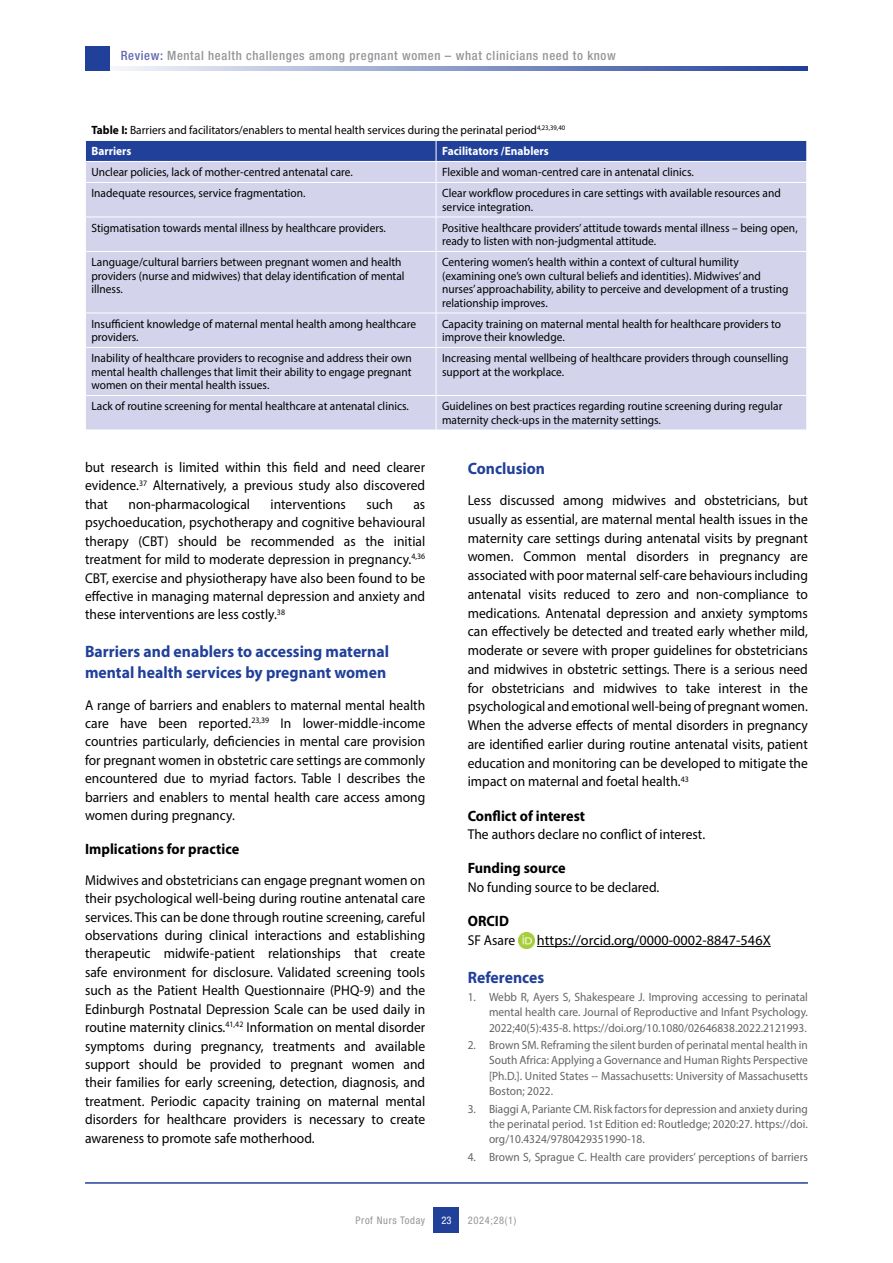
<style>
.page{position:relative;width:893px;height:1263px;background:#fff}
.page>*{position:absolute;margin:0;border:0;box-sizing:border-box;transform-origin:0 0}
.t1{font:700 16.5px/21px "Myriad Pro";color:#21409a;scale:.95 1}
.t2{font:700 15px "Myriad Pro";color:#000;scale:.95 1}
.t3{font:14.25px/18.5px "Myriad Pro";color:#000;text-align:justify;scale:.95 1}
.t4{font:14.25px "Myriad Pro";color:#000}
.t5{font:500 condensed 12.75px "Helvetica Neue LT Std";letter-spacing:.05em;color:#939598}
.t6{font:12px/13.5px "Myriad Pro";color:#000;scale:.95 1}
.t7{font:12px/15.3px "Myriad Pro";color:#636466;text-align:justify;scale:.95 1}
.t8{font:700 12px "Myriad Pro";color:#fff;scale:.95 1}
.t9{font:condensed 10.5px "Helvetica Neue LT Std";letter-spacing:.06em;color:#939598}
.t10{font:condensed 10.5px "Helvetica Neue LT Std";color:#fff}
.s1{color:#6069b0}
.s2{font-weight:700}
.s3{font-weight:700;color:#fff}
</style>
<div class="page">
<svg style="left:109px;top:66px;width:699px;height:5px;background:#8a9ac9"></svg>
<div style="left:85px;top:47px;width:24px;height:24px;background:#21409a"></div>
<div style="left:434px;top:1208px;width:25px;height:25px;background:#21409a"></div>
<hr style="left:85px;top:1182px;width:723px;height:2px;background:#21409a">
<hr style="left:537px;top:946px;width:234px;height:1px;background:#000">
<img style="left:518px;top:932px;width:16px;height:16px">
<div style="left:86px;top:183px;width:720px;height:247px;background:#d3d4eb"></div>
<svg style="left:85px;top:140px;width:722px;height:42px;background:#808fc5"></svg>
<hr style="left:436px;top:183px;width:1px;height:34px;background:#fff">
<hr style="left:85px;top:217px;width:351px;height:1px;background:#fff">
<hr style="left:436px;top:217px;width:371px;height:1px;background:#fff">
<hr style="left:436px;top:217px;width:1px;height:34px;background:#fff">
<hr style="left:85px;top:251px;width:351px;height:1px;background:#fff">
<hr style="left:436px;top:251px;width:371px;height:1px;background:#fff">
<hr style="left:436px;top:252px;width:1px;height:61px;background:#fff">
<hr style="left:85px;top:313px;width:351px;height:1px;background:#fff">
<hr style="left:436px;top:313px;width:371px;height:1px;background:#fff">
<hr style="left:436px;top:313px;width:1px;height:34px;background:#fff">
<hr style="left:85px;top:347px;width:351px;height:1px;background:#fff">
<hr style="left:436px;top:347px;width:371px;height:1px;background:#fff">
<hr style="left:436px;top:348px;width:1px;height:47px;background:#fff">
<hr style="left:85px;top:395px;width:351px;height:1px;background:#fff">
<hr style="left:436px;top:395px;width:371px;height:1px;background:#fff">
<hr style="left:436px;top:396px;width:1px;height:34px;background:#fff">
<p class="t5" style="left:121px;top:48px;width:497px"><span class="s1">Review:</span> Mental health challenges among pregnant women – what clinicians need to know</p>
<p class="t6" style="left:91px;top:120px;width:500px;line-height:21px"><span class="s2">Table I:</span> Barriers and facilitators/enablers to mental health services during the perinatal period<sup>4,23,39,40<br></sup><span class="s3">Barriers</span></p>
<p class="t8" style="left:442px;top:144px;width:114px">Facilitators /Enablers</p>
<p class="t6" style="left:91px;top:165px;width:277px">Unclear policies, lack of mother-centred antenatal care.</p>
<p class="t6" style="left:442px;top:165px;width:267px">Flexible and woman-centred care in antenatal clinics.</p>
<p class="t6" style="left:91px;top:186px;width:227px">Inadequate resources, service fragmentation.</p>
<p class="t6" style="left:442px;top:186px;width:358px">Clear workflow procedures in care settings with available resources and service integration.</p>
<p class="t6" style="left:91px;top:221px;width:312px">Stigmatisation towards mental illness by healthcare providers.</p>
<p class="t6" style="left:442px;top:221px;width:376px">Positive healthcare providers’ attitude towards mental illness – being open, ready to listen with non-judgmental attitude.</p>
<p class="t6" style="left:91px;top:255px;width:331px">Language/cultural barriers between pregnant women and health providers (nurse and midwives) that delay identification of mental illness.</p>
<p class="t6" style="left:442px;top:255px;width:366px">Centering women’s health within a context of cultural humility (examining one’s own cultural beliefs and identities). Midwives’ and nurses’ approachability, ability to perceive and development of a trusting relationship improves.</p>
<p class="t6" style="left:91px;top:317px;width:343px">Insufficient knowledge of maternal mental health among healthcare providers.</p>
<p class="t6" style="left:442px;top:317px;width:358px">Capacity training on maternal mental health for healthcare providers to improve their knowledge.</p>
<p class="t6" style="left:91px;top:351px;width:339px;text-align:justify">Inability of healthcare providers to recognise and address their own mental health challenges that limit their ability to engage pregnant women on their mental health issues.</p>
<p class="t6" style="left:442px;top:351px;width:366px">Increasing mental wellbeing of healthcare providers through counselling support at the workplace.</p>
<p class="t6" style="left:91px;top:399px;width:336px">Lack of routine screening for mental healthcare at antenatal clinics.</p>
<p class="t6" style="left:442px;top:399px;width:360px">Guidelines on best practices regarding routine screening during regular maternity check-ups in the maternity settings.</p>
<p class="t3" style="left:85px;top:458px;width:360px">but research is limited within this field and need clearer evidence.<sup>37</sup> Alternatively, a previous study also discovered that</p>
<p class="t3" style="left:128px;top:495px;width:130px">non-pharmacological</p>
<p class="t3" style="left:271px;top:495px;width:81px">interventions</p>
<p class="t3" style="left:366px;top:495px;width:29px">such</p>
<p class="t3" style="left:85px;top:495px;width:360px;text-indent:328px">as psychoeducation, psychotherapy and cognitive behavioural therapy (CBT) should be recommended as the initial treatment for mild to moderate depression in pregnancy.<sup>4,36<br></sup>CBT, exercise and physiotherapy have also been found to be effective in managing maternal depression and anxiety and these interventions are less costly.<sup>38</sup></p>
<p class="t1" style="left:85px;top:641px;width:322px">Barriers and enablers to accessing maternal mental health services by pregnant women</p>
<p class="t3" style="left:85px;top:695px;width:360px">A range of barriers and enablers to maternal mental health care have been reported.<sup>23,39</sup> In lower-middle-income countries particularly, deficiencies in mental care provision for pregnant women in obstetric care settings are commonly encountered due to myriad factors. Table I describes the barriers and enablers to mental health care access among women during pregnancy.</p>
<p class="t2" style="left:85px;top:839px;width:164px">Implications for practice</p>
<p class="t3" style="left:85px;top:871px;width:360px">Midwives and obstetricians can engage pregnant women on their psychological well-being during routine antenatal care services. This can be done through routine screening, careful observations during clinical interactions and establishing therapeutic midwife-patient relationships that create safe environment for disclosure. Validated screening tools such as the Patient Health Questionnaire (PHQ-9) and the Edinburgh Postnatal Depression Scale can be used daily in routine maternity clinics.<sup>41,42</sup> Information on mental disorder symptoms during pregnancy, treatments and available support should be provided to pregnant women and their families for early screening, detection, diagnosis, and treatment. Periodic capacity training on maternal mental disorders for healthcare providers is necessary to create awareness to promote safe motherhood.</p>
<p class="t1" style="left:468px;top:457px;width:83px">Conclusion</p>
<p class="t3" style="left:468px;top:491px;width:360px">Less discussed among midwives and obstetricians, but usually as essential, are maternal mental health issues in the maternity care settings during antenatal visits by pregnant women. Common mental disorders in pregnancy are associated with poor maternal self-care behaviours including antenatal visits reduced to zero and non-compliance to medications. Antenatal depression and anxiety symptoms can effectively be detected and treated early whether mild, moderate or severe with proper guidelines for obstetricians and midwives in obstetric settings. There is a serious need for obstetricians and midwives to take interest in the psychological and emotional well-being of pregnant women.<br>When the adverse effects of mental disorders in pregnancy are identified earlier during routine antenatal visits, patient education and monitoring can be developed to mitigate the impact on maternal and foetal health.<sup>43</sup></p>
<p class="t2" style="left:468px;top:806px;width:125px">Conflict of interest</p>
<p class="t3" style="left:468px;top:825px;width:251px">The authors declare no conflict of interest.</p>
<p class="t2" style="left:468px;top:858px;width:105px">Funding source</p>
<p class="t3" style="left:468px;top:878px;width:203px">No funding source to be declared.</p>
<p class="t2" style="left:468px;top:911px;width:45px">ORCID</p>
<p class="t3" style="left:468px;top:931px;width:51px">SF Asare</p>
<p class="t4" style="left:537px;top:931px;width:235px">https://orcid.org/0000-0002-8847-546X</p>
<p class="t1" style="left:468px;top:967px;width:82px">References</p>
<p class="t7" style="left:489px;top:989px;width:337px;text-indent:-21px">1. Webb R, Ayers S, Shakespeare J. Improving accessing to perinatal mental health care. Journal of Reproductive and Infant Psychology.<br>2022;40(5):435-8. https://doi.org/10.1080/02646838.2022.2121993.</p>
<p class="t7" style="left:489px;top:1037px;width:337px;text-indent:-21px">2. Brown SM. Reframing the silent burden of perinatal mental health in South Africa: Applying a Governance and Human Rights Perspective [Ph.D.]. United States -- Massachusetts: University of Massachusetts Boston; 2022.</p>
<p class="t7" style="left:489px;top:1101px;width:337px;text-indent:-21px">3. Biaggi A, Pariante CM. Risk factors for depression and anxiety during the perinatal period. 1st Edition ed: Routledge; 2020:27. https://doi. org/10.4324/9780429351990-18.</p>
<p class="t7" style="left:468px;top:1149px;width:360px">4. Brown S, Sprague C. Health care providers’ perceptions of barriers</p>
<p class="t9" style="left:356px;top:1214px;width:71px">Prof Nurs Today</p>
<p class="t10" style="left:441px;top:1214px;width:12px">23</p>
<p class="t9" style="left:468px;top:1214px;width:50px">2024;28(1)</p>
</div>
